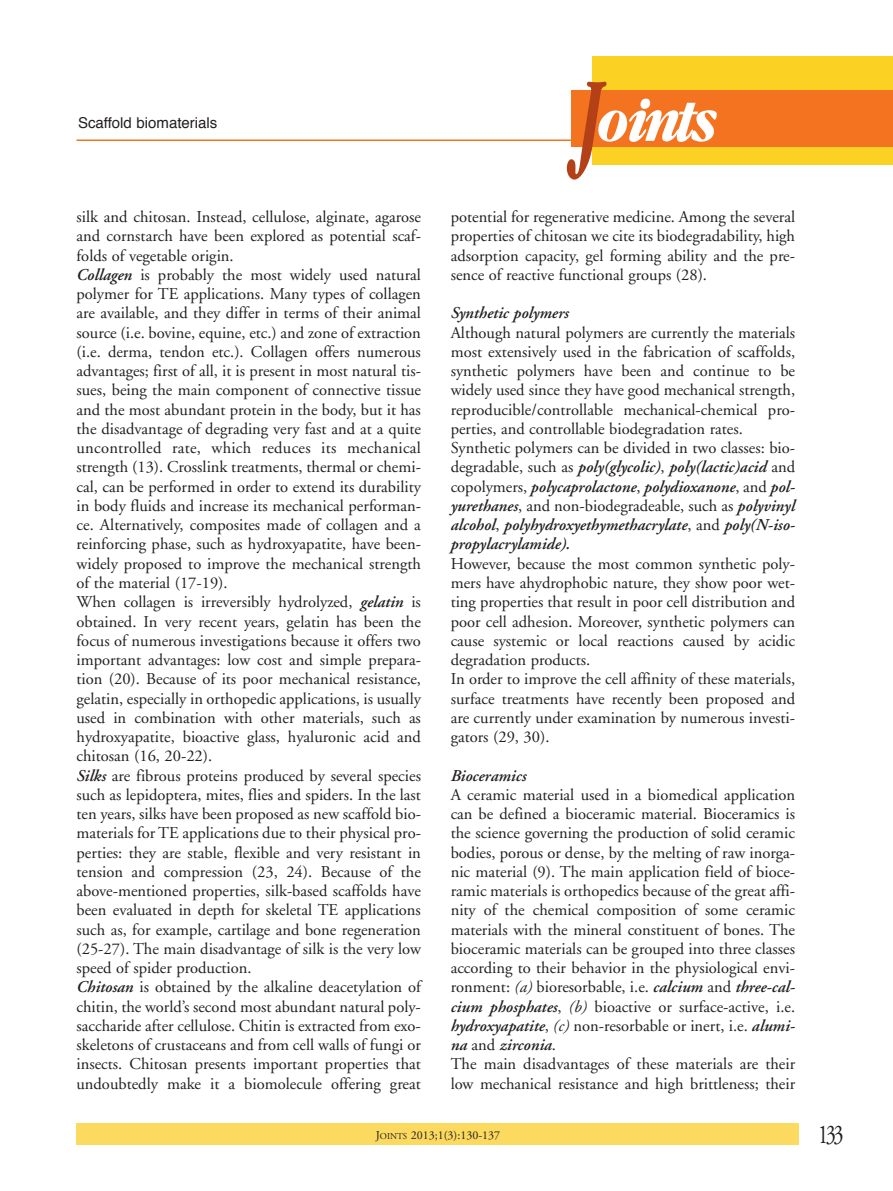
<style>
.page{position:relative;width:893px;height:1191px;background:#fff}
.page>*{position:absolute;margin:0;border:0;box-sizing:border-box;transform-origin:0 0}
.t1{font:italic 700 55.8px "Garamond Cond";letter-spacing:-.085em;color:#fff}
.t2{font:27px "Adobe Garamond";color:#231f20;scale:.75 1}
.t3{font:16.5px/19.2px "Adobe Garamond";color:#231f20}
.t4{font:italic 600 16.5px "Adobe Garamond";color:#231f20}
.t5{font:15px "Helvetica";color:#231f20}
.t6{font:12px "Adobe Garamond";color:#231f20}
.s1{font-size:99.9px;color:#b44018}
.s2{font-weight:600;font-style:italic}
.s3{font-style:italic}
.s4{font-size:9px}
</style>
<div class="page">
<div style="left:77px;top:1123px;width:722px;height:22px;background:#fcd95f"></div>
<hr style="left:77px;top:139px;width:640px;height:2px;background:#f47321">
<div style="left:592px;top:56px;width:301px;height:108px;background:#fbd124"></div>
<div style="left:571px;top:91px;width:322px;height:56px;background:#f47321"></div>
<p class="t5" style="left:78px;top:116px;width:141px">Scaffold biomaterials</p>
<h1 class="t1" style="left:574px;top:86px;width:140px"><span class="s1">J</span>oints</h1>
<p class="t3" style="left:76px;top:209px;width:346px">silk and chitosan. Instead, cellulose, alginate, agarose and cornstarch have been explored as potential scaf&shy;folds of vegetable origin.<br><span class="s2">Collagen</span> is probably the most widely used natural polymer for TE applications. Many types of collagen are available, and they differ in terms of their animal source (i.e. bovine, equine, etc.) and zone of extraction (i.e. derma, tendon etc.). Collagen offers numerous advantages; first of all, it is present in most natural tis&shy;sues, being the main component of connective tissue and the most abundant protein in the body, but it has the disadvantage of degrading very fast and at a quite uncontrolled rate, which reduces its mechanical strength (13). Crosslink treatments, thermal or chemi&shy;cal, can be performed in order to extend its durability in body fluids and increase its mechanical performan&shy;ce. Alternatively, composites made of collagen and a reinforcing phase, such as hydroxyapatite, have been&shy;widely proposed to improve the mechanical strength of the material (17-19).<br>When collagen is irreversibly hydrolyzed, <span class="s2">gelatin</span> is obtained. In very recent years, gelatin has been the focus of numerous investigations because it offers two important advantages: low cost and simple prepara&shy;tion (20). Because of its poor mechanical resistance, gelatin, especially in orthopedic applications, is usually used in combination with other materials, such as hydroxyapatite, bioactive glass, hyaluronic acid and chitosan (16, 20-22).<br><span class="s2">Silks</span> are fibrous proteins produced by several species such as lepidoptera, mites, flies and spiders. In the last ten years, silks have been proposed as new scaffold bio&shy;materials for TE applications due to their physical pro&shy;perties: they are stable, flexible and very resistant in tension and compression (23, 24). Because of the above-mentioned properties, silk-based scaffolds have been evaluated in depth for skeletal TE applications such as, for example, cartilage and bone regeneration (25-27). The main disadvantage of silk is the very low speed of spider production.<br><span class="s2">Chitosan</span> is obtained by the alkaline deacetylation of chitin, the world’s second most abundant natural poly&shy;saccharide after cellulose. Chitin is extracted from exo&shy;skeletons of crustaceans and from cell walls of fungi or insects. Chitosan presents important properties that undoubtedly make it a biomolecule offering great</p>
<p class="t3" style="left:451px;top:209px;width:346px;text-align:justify">potential for regenerative medicine. Among the several properties of chitosan we cite its biodegradability, high adsorption capacity, gel forming ability and the pre&shy;sence of reactive functional groups (28).</p>
<p class="t4" style="left:451px;top:306px;width:120px">Synthetic polymers</p>
<p class="t3" style="left:451px;top:324px;width:346px">Although natural polymers are currently the materials most extensively used in the fabrication of scaffolds, synthetic polymers have been and continue to be widely used since they have good mechanical strength, reproducible/controllable mechanical-chemical pro&shy;perties, and controllable biodegradation rates.<br>Synthetic polymers can be divided in two classes: bio&shy;degradable, such as <span class="s2">poly(glycolic)</span>, <span class="s2">poly(lactic)acid</span> and copolymers, <span class="s2">polycaprolactone</span>, <span class="s2">polydioxanone</span>, and <span class="s2">pol&shy;yurethanes</span>, and non-biodegradeable, such as <span class="s2">polyvinyl alcohol</span>, <span class="s2">polyhydroxyethymethacrylate</span>, and <span class="s2">poly(N-iso&shy;propylacrylamide).</span></p>
<p class="t3" style="left:451px;top:555px;width:346px">However, because the most common synthetic poly&shy;mers have ahydrophobic nature, they show poor wet&shy;ting properties that result in poor cell distribution and poor cell adhesion. Moreover, synthetic polymers can cause systemic or local reactions caused by acidic degradation products.<br>In order to improve the cell affinity of these materials, surface treatments have recently been proposed and are currently under examination by numerous investi&shy;gators (29, 30).</p>
<p class="t4" style="left:451px;top:768px;width:77px">Bioceramics</p>
<p class="t3" style="left:451px;top:786px;width:346px">A ceramic material used in a biomedical application can be defined a bioceramic material. Bioceramics is the science governing the production of solid ceramic bodies, porous or dense, by the melting of raw inorga&shy;nic material (9). The main application field of bioce&shy;ramic materials is orthopedics because of the great affi&shy;nity of the chemical composition of some ceramic materials with the mineral constituent of bones. The bioceramic materials can be grouped into three classes according to their behavior in the physiological envi&shy;ronment: <span class="s3">(a)</span> bioresorbable, i.e. <span class="s2">calcium</span> and <span class="s2">three-cal&shy;cium phosphates</span>, <span class="s3">(b)</span> bioactive or surface-active, i.e. <span class="s2">hydroxyapatite</span>, <span class="s3">(c)</span> non-resorbable or inert, i.e. <span class="s2">alumi&shy;na</span> and <span class="s2">zirconia</span>.<br>The main disadvantages of these materials are their low mechanical resistance and high brittleness; their</p>
<p class="t6" style="left:376px;top:1130px;width:126px">J<span class="s4">OINTS</span> 2013;1(3):130-137</p>
<h2 class="t2" style="left:818px;top:1123px;width:36px">133</h2>
</div>
